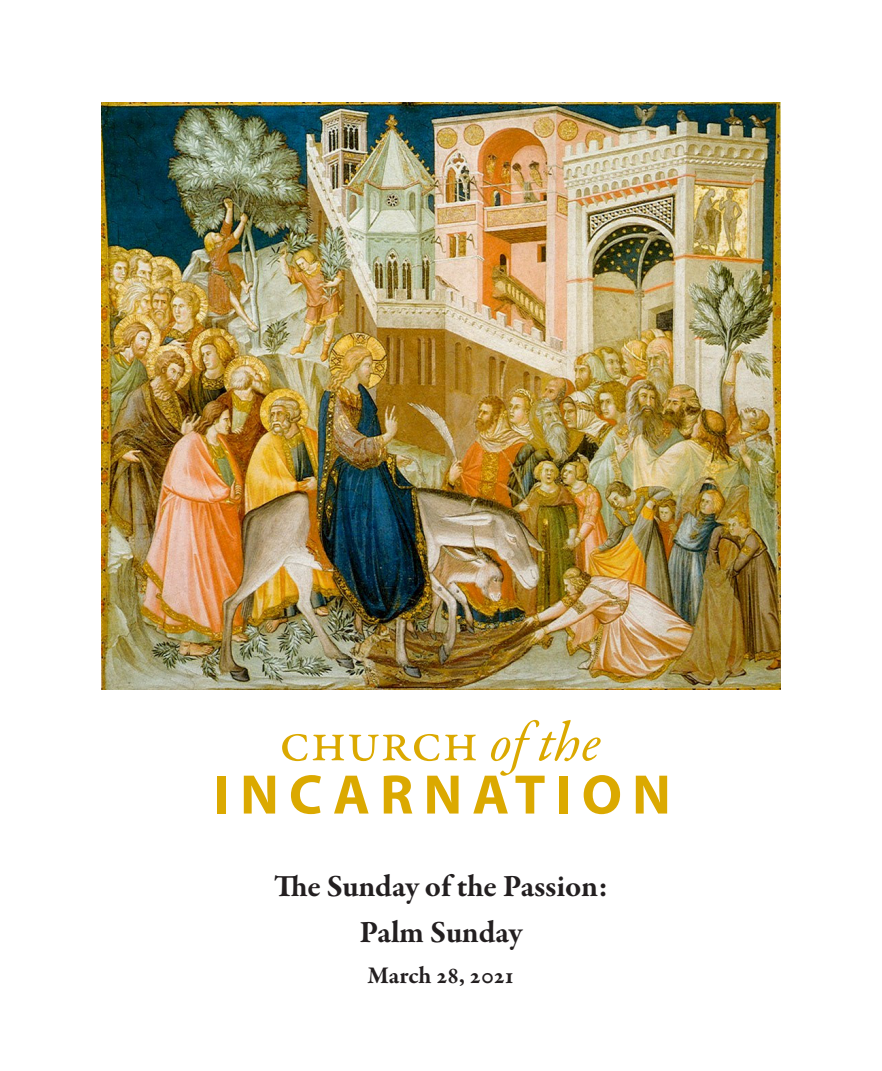
<style>
.page{position:relative;width:882px;height:1071px;background:#fff}
.page>*{position:absolute;margin:0;border:0;box-sizing:border-box;transform-origin:0 0}
.t1{font:56.18px "Garamond Premr Pro";color:#dba900}
.t2{font:700 56.18px "Myriad Pro";letter-spacing:.18em;color:#dba900}
.t3{font:700 31.5px "Garamond Premr Pro";letter-spacing:-.025em;color:#231f20}
.t4{font:700 24.5px "Garamond Premr Pro";letter-spacing:-.01em;color:#231f20}
.s1{font-style:italic}
</style>
<div class="page">
<img style="left:102px;top:102px;width:678px;height:587px">
<p class="t1" style="left:279px;top:709px;width:323px">church <span class="s1">of the</span></p>
<p class="t2" style="left:214px;top:758px;width:458px">INCARNATION</p>
<p class="t3" style="left:274px;top:867px;width:336px">The Sunday of the Passion:</p>
<p class="t3" style="left:360px;top:912px;width:166px">Palm Sunday</p>
<p class="t4" style="left:368px;top:960px;width:148px">March 28, 2021</p>
</div>
